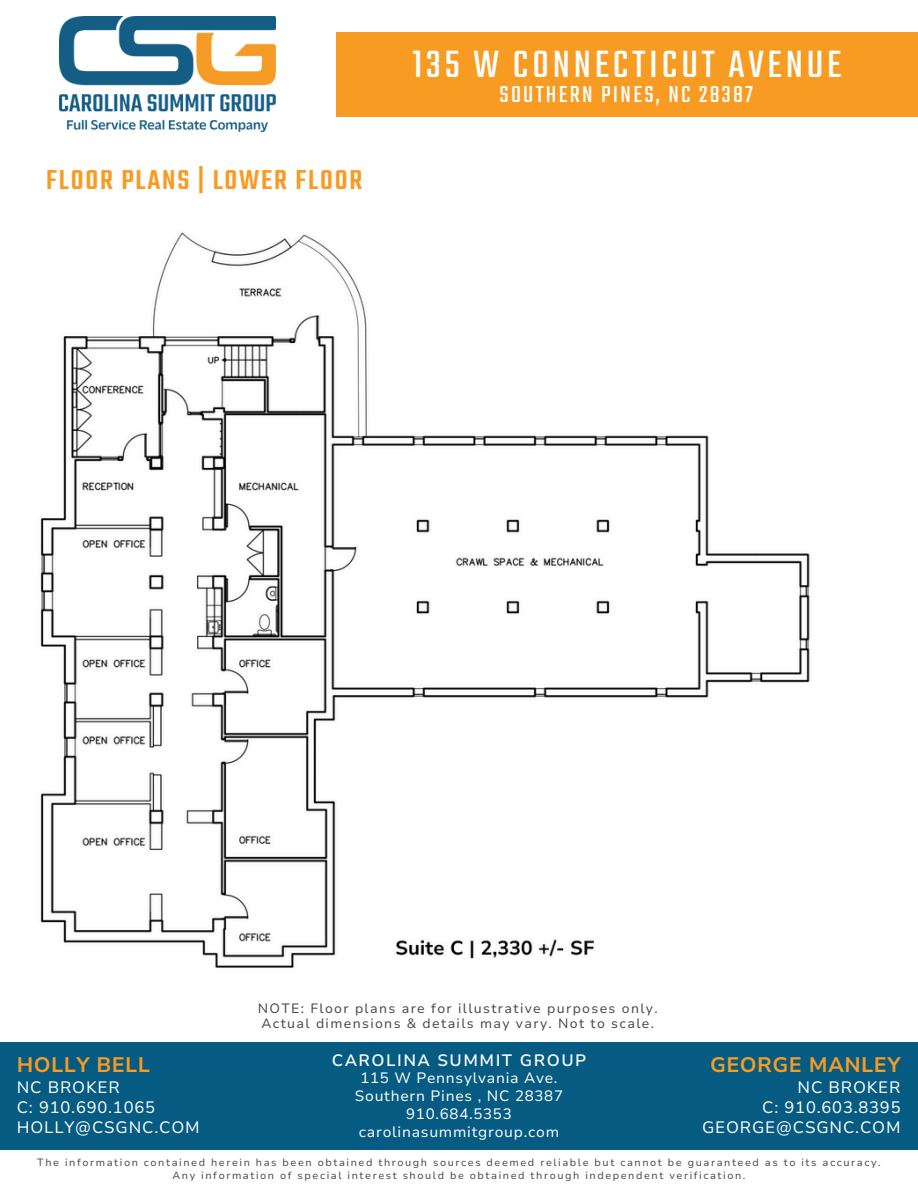
<style>
.page{position:relative;width:918px;height:1188px;background:#fff}
.page>*{position:absolute;margin:0;border:0;box-sizing:border-box;transform-origin:0 0}
.t1{font:42px "Teko";letter-spacing:.09em;color:#fff}
.t2{font:500 30px "Teko";letter-spacing:.06em;color:#f89b22}
.t3{font:25.5px "Teko";letter-spacing:.09em;color:#fff}
.t4{font:700 21px "Nunito Sans 10 pt";letter-spacing:.02em;color:#f89b22}
.t5{font:16.5px/20.2px "Nunito Sans 10 pt";letter-spacing:.05em;color:#fff}
.t6{font:600 16.5px "Nunito Sans 10 pt";letter-spacing:.09em;color:#fff}
.t7{font:15px "Nunito Sans 10 pt";letter-spacing:.05em;color:#fff}
.t8{font:13.5px "Nunito Sans 10 pt";letter-spacing:.1em;color:#474747}
.t9{font:10.5px "Nunito Sans 10 pt";letter-spacing:.15em;color:#474747}
</style>
<div class="page">
<div style="left:0;top:1043px;width:918px;height:107px;background:#065b83"></div>
<img style="left:60px;top:17px;width:216px;height:115px">
<div style="left:336px;top:32px;width:582px;height:85px;background:#f89b22"></div>
<img style="left:40px;top:232px;width:770px;height:736px">
<h3 class="t2" style="left:46px;top:160px;width:318px">FLOOR PLANS | LOWER FLOOR</h3>
<p class="t1" style="left:413px;top:37px;width:431px">135 W CONNECTICUT AVENUE</p>
<p class="t3" style="left:499px;top:78px;width:255px">SOUTHERN PINES, NC 28387</p>
<h5 class="t4" style="left:17px;top:1051px;width:135px">HOLLY BELL</h5>
<p class="t5" style="left:17px;top:1077px;width:184px">NC BROKER<br>C: 910.690.1065<br>HOLLY@CSGNC.COM</p>
<p class="t8" style="left:258px;top:999px;width:401px">NOTE: Floor plans are for illustrative purposes only.</p>
<h6 class="t8" style="left:261px;top:1015px;width:394px">Actual dimensions &amp; details may vary. Not to scale.</h6>
<p class="t6" style="left:332px;top:1049px;width:256px">CAROLINA SUMMIT GROUP</p>
<p class="t7" style="left:360px;top:1068px;width:199px">115 W Pennsylvania Ave.</p>
<p class="t7" style="left:355px;top:1086px;width:210px">Southern Pines , NC 28387</p>
<p class="t7" style="left:406px;top:1104px;width:107px">910.684.5353</p>
<p class="t7" style="left:359px;top:1122px;width:202px">carolinasummitgroup.com</p>
<h4 class="t4" style="left:710px;top:1051px;width:192px">GEORGE MANLEY</h4>
<h4 class="t5" style="left:702px;top:1077px;width:200px;text-align:right">NC BROKER<br>C: 910.603.8395<br>GEORGE@CSGNC.COM</h4>
<h2 class="t9" style="left:37px;top:1156px;width:845px">The information contained herein has been obtained through sources deemed reliable but cannot be guaranteed as to its accuracy.</h2>
<p class="t9" style="left:172px;top:1168px;width:575px">Any information of special interest should be obtained through independent verification.</p>
</div>
